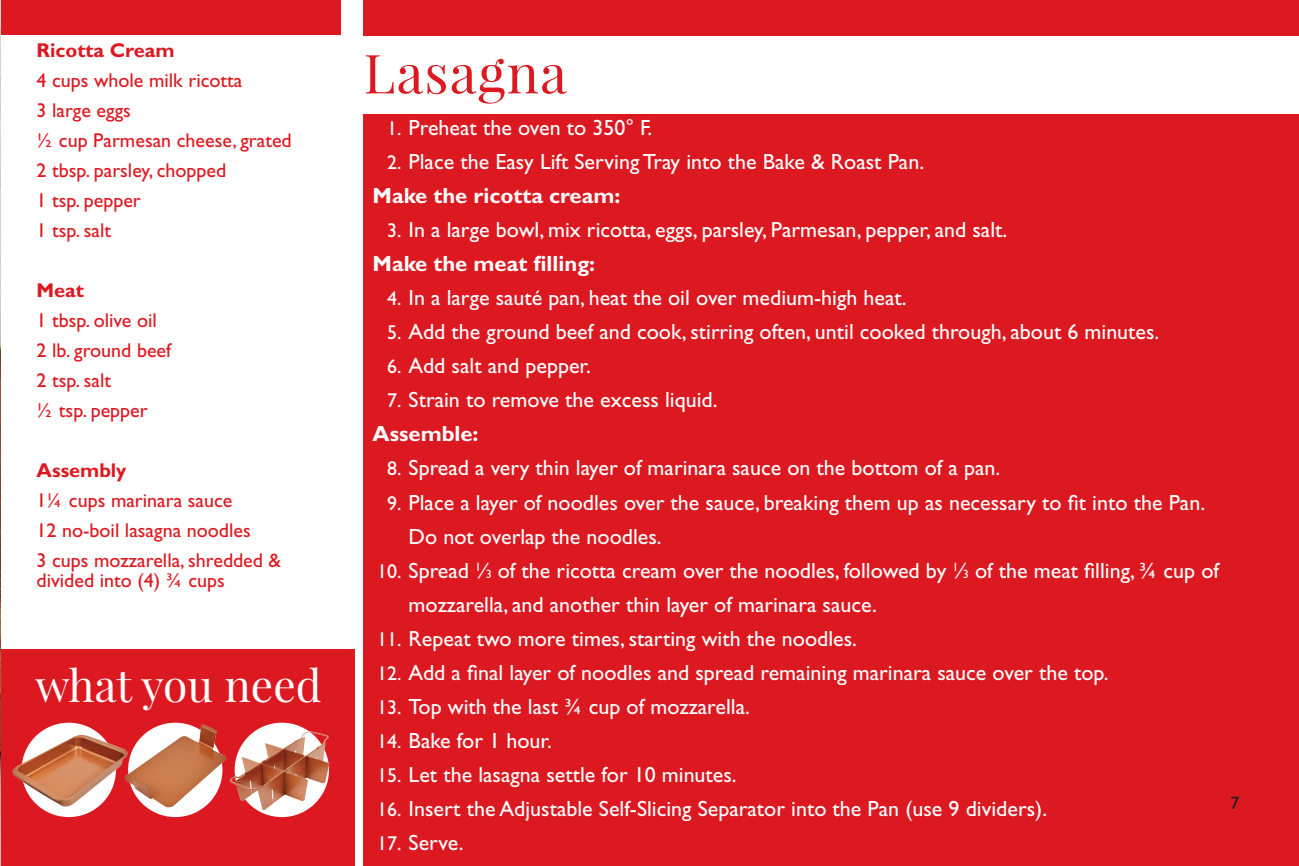
<style>
.page{position:relative;width:1299px;height:866px;background:#fff}
.page>*{position:absolute;margin:0;border:0;box-sizing:border-box;transform-origin:0 0}
.t1{font:54px "Playfair Display";letter-spacing:.02em;color:#dc1820}
.t2{font:44.4px "Playfair Display";color:#fff}
.t3{font:22px/34px "Gill Sans Std";color:#fff}
.t4{font:20px/30px "Gill Sans Std";color:#dc1820}
.t5{font:700 20px "Gill Sans Std";color:#dc1820}
.t6{font:18px "Gill Sans Std";color:#231f20}
.s1{font-size:20px}
.s2{font-weight:700}
.s3{font-size:12.2px}
</style>
<div class="page">
<div style="left:1px;top:0;width:339px;height:35px;background:#dc1820"></div>
<div style="left:363px;top:0;width:935px;height:35px;background:#dc1820"></div>
<div style="left:363px;top:114px;width:935px;height:751px;background:#dc1820"></div>
<img style="left:0;top:1px;width:1px;height:861px">
<div style="left:1px;top:648px;width:354px;height:217px;background:#dc1820"></div>
<img style="left:144px;top:722px;width:52px;height:91px">
<img style="left:196px;top:722px;width:134px;height:96px">
<img style="left:0;top:720px;width:144px;height:104px">
<p class="t5" style="left:37px;top:38px;width:140px">Ricotta Cream</p>
<p class="t4" style="left:37px;top:65px;width:257px">4 cups whole milk ricotta<br>3 large eggs<br>½ cup Parmesan cheese, grated<br>2 tbsp. parsley, chopped<br>1 tsp. pepper<br>1 tsp. salt</p>
<p class="t5" style="left:37px;top:278px;width:49px">Meat</p>
<p class="t4" style="left:37px;top:305px;width:136px">1 tbsp. olive oil<br>2 lb. ground beef<br>2 tsp. salt<br>½ tsp. pepper</p>
<p class="t5" style="left:37px;top:458px;width:91px">Assembly</p>
<p class="t4" style="left:37px;top:485px;width:246px">1¼ cups marinara sauce<br>12 no-boil lasagna noodles<br>3 cups mozzarella, shredded &amp;</p>
<p class="t4" style="left:37px;top:565px;width:190px">divided into (4) ¾ cups</p>
<h2 class="t2" style="left:35px;top:656px;width:288px">what you need</h2>
<h1 class="t1" style="left:363px;top:39px;width:205px">Lasagna</h1>
<p class="t3" style="left:387px;top:111px;width:267px"><span class="s1">1.</span> Preheat the oven to 350° F.</p>
<p class="t3" style="left:372px;top:145px;width:553px;text-indent:15px"><span class="s1">2.</span> Place the Easy Lift Serving Tray into the Bake &amp; Roast Pan.<br><span class="s2">Make the ricotta cream:</span></p>
<p class="t3" style="left:372px;top:213px;width:636px;text-indent:15px"><span class="s1">3.</span> In a large bowl, mix ricotta, eggs, parsley, Parmesan, pepper, and salt.<br><span class="s2">Make the meat filling:</span></p>
<p class="t3" style="left:387px;top:281px;width:521px"><span class="s1">4.</span> In a large sauté pan, heat the oil over medium-high heat.</p>
<p class="t3" style="left:387px;top:315px;width:773px"><span class="s1">5.</span> Add the ground beef and cook, stirring often, until cooked through, about 6 minutes.</p>
<p class="t3" style="left:387px;top:349px;width:205px"><span class="s1">6.</span> Add salt and pepper.</p>
<p class="t3" style="left:372px;top:383px;width:346px;text-indent:15px"><span class="s1">7.</span> Strain to remove the excess liquid.<br><span class="s2">Assemble:</span></p>
<p class="t3" style="left:387px;top:451px;width:614px"><span class="s1">8.</span> Spread a very thin layer of marinara sauce on the bottom of a pan.</p>
<p class="t3" style="left:408px;top:485px;width:798px;text-indent:-21px"><span class="s1">9.</span> Place a layer of noodles over the sauce, breaking them up as necessary to fit into the Pan.<br>Do not overlap the noodles.</p>
<p class="t3" style="left:408px;top:553px;width:811px;text-indent:-31px"><span class="s1">10.</span> Spread <sup>1</sup>⁄<span class="s3">3</span> of the ricotta cream over the noodles, followed by <sup>1</sup>⁄<span class="s3">3</span> of the meat filling, ¾ cup of mozzarella, and another thin layer of marinara sauce.</p>
<p class="t3" style="left:377px;top:621px;width:481px"><span class="s1">11.</span> Repeat two more times, starting with the noodles.</p>
<p class="t3" style="left:377px;top:655px;width:733px"><span class="s1">12.</span> Add a final layer of noodles and spread remaining marinara sauce over the top.</p>
<p class="t3" style="left:377px;top:689px;width:374px"><span class="s1">13.</span> Top with the last ¾ cup of mozzarella.</p>
<p class="t3" style="left:377px;top:723px;width:176px"><span class="s1">14.</span> Bake for 1 hour.</p>
<p class="t3" style="left:377px;top:757px;width:361px"><span class="s1">15.</span> Let the lasagna settle for 10 minutes.</p>
<p class="t3" style="left:377px;top:791px;width:671px"><span class="s1">16.</span> Insert the Adjustable Self-Slicing Separator into the Pan (use 9 dividers).</p>
<p class="t3" style="left:377px;top:825px;width:88px"><span class="s1">17.</span> Serve.</p>
<p class="t6" style="left:1230px;top:791px;width:10px">7</p>
</div>
